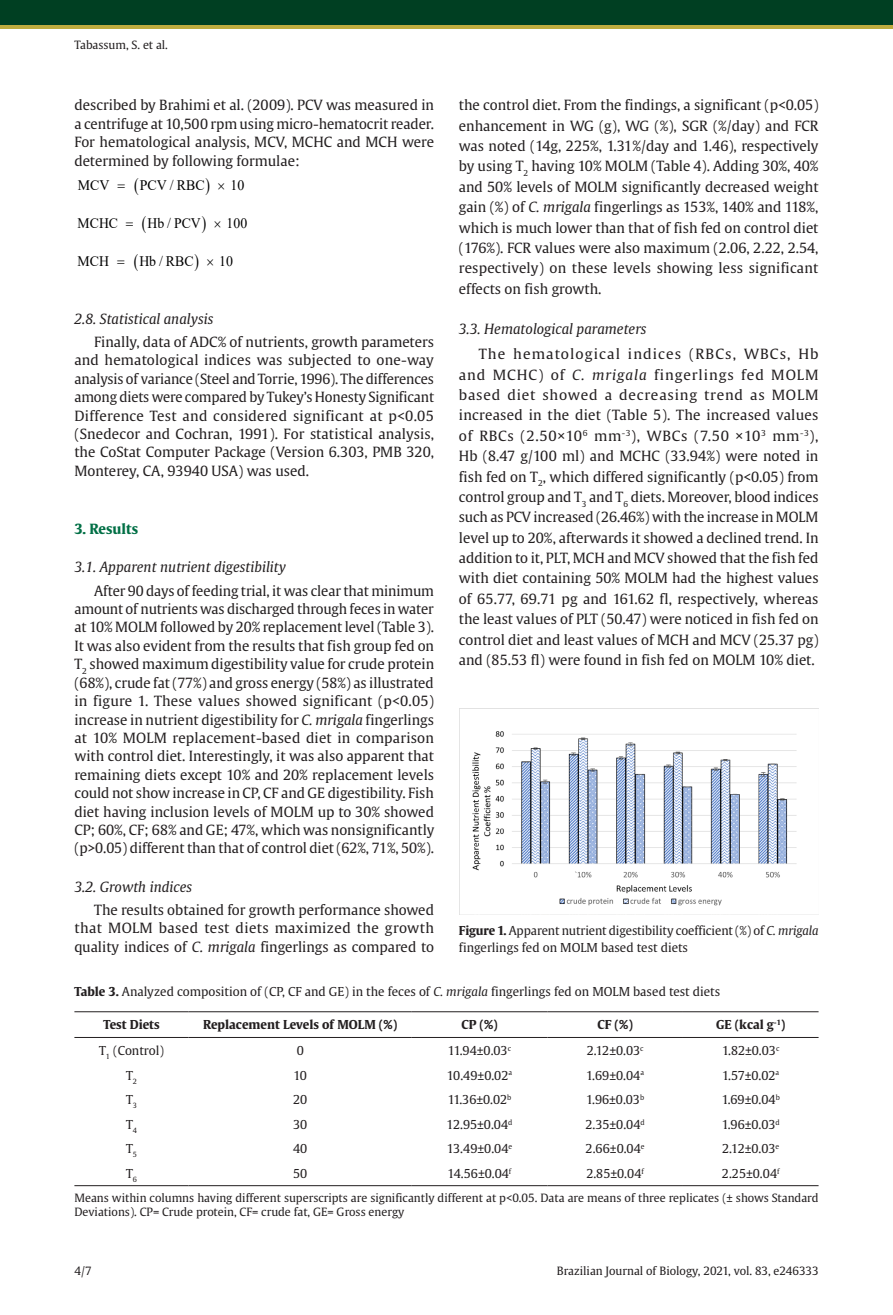
<style>
.page{position:relative;width:893px;height:1315px;background:#fff}
.page>*{position:absolute;margin:0;border:0;box-sizing:border-box;transform-origin:0 0}
.t1{font:14.53px "Times New Roman";color:#000;scale:.95 1}
.t2{font:14.53px "Times New Roman";color:#000;scale:.96 1}
.Paragraph{font:14px/18.4px "Gulliver";color:#231f20;text-align:justify}
.Heading2{font:italic 14px "Gulliver";color:#231f20}
.Heading2Alt{font:italic 14px "Gulliver";color:#231f20}
.Heading1{font:700 14px "Gulliver";color:#016f45}
.TableBody{font:12.25px "Gulliver";color:#231f20}
.FigureCaption{font:12.25px/16.6px "Gulliver";letter-spacing:-.005em;color:#231f20}
.TableTitle{font:12.25px "Gulliver";color:#231f20}
.TableHead{font:700 12.25px "Gulliver";color:#231f20}
.TableFootnote{font:11.38px/13.7px "Gulliver";color:#231f20}
.s1{font-style:italic}
.s2{font-weight:700}
</style>
<div class="page">
<div style="left:0;top:12px;width:893px;height:17px;background:#beab3f"></div>
<div style="left:0;top:0;width:893px;height:25px;background:#003f22"></div>
<hr style="left:74px;top:1011px;width:115px;height:1px;background:#231f20">
<hr style="left:189px;top:1011px;width:223px;height:1px;background:#231f20">
<hr style="left:412px;top:1011px;width:135px;height:1px;background:#231f20">
<hr style="left:547px;top:1011px;width:136px;height:1px;background:#231f20">
<hr style="left:683px;top:1011px;width:136px;height:1px;background:#231f20">
<hr style="left:74px;top:1037px;width:115px;height:1px;background:#231f20">
<hr style="left:189px;top:1037px;width:223px;height:1px;background:#231f20">
<hr style="left:412px;top:1037px;width:135px;height:1px;background:#231f20">
<hr style="left:547px;top:1037px;width:136px;height:1px;background:#231f20">
<hr style="left:683px;top:1037px;width:136px;height:1px;background:#231f20">
<hr style="left:74px;top:1185px;width:115px;height:1px;background:#231f20">
<hr style="left:189px;top:1185px;width:223px;height:1px;background:#231f20">
<hr style="left:412px;top:1185px;width:135px;height:1px;background:#231f20">
<hr style="left:547px;top:1185px;width:136px;height:1px;background:#231f20">
<hr style="left:683px;top:1185px;width:136px;height:1px;background:#231f20">
<img style="left:459px;top:708px;width:359px;height:206px">
<p class="TableFootnote" style="left:74px;top:38px;width:95px">Tabassum, S. et al.</p>
<p class="Paragraph" style="left:74px;top:96px;width:361px">described by Brahimi et al. (2009). PCV was measured in a centrifuge at 10,500 rpm using micro-hematocrit reader.<br>For hematological analysis, MCV, MCHC and MCH were determined by following formulae:</p>
<p class="t2" style="left:78px;top:175px;width:35px">MCV</p>
<p class="t2" style="left:140px;top:175px;width:69px">PCV / RBC</p>
<p class="t2" style="left:230px;top:175px;width:16px">10</p>
<p class="t1" style="left:78px;top:213px;width:44px">MCHC</p>
<p class="t1" style="left:148px;top:213px;width:58px">Hb / PCV</p>
<p class="t1" style="left:227px;top:213px;width:23px">100</p>
<p class="t1" style="left:78px;top:251px;width:35px">MCH</p>
<p class="t1" style="left:139px;top:251px;width:59px">Hb / RBC</p>
<p class="t1" style="left:219px;top:251px;width:16px">10</p>
<p class="Heading2" style="left:74px;top:310px;width:141px">2.8. Statistical analysis</p>
<p class="Paragraph" style="left:74px;top:332px;width:361px;text-indent:20px">Finally, data of ADC% of nutrients, growth parameters and hematological indices was subjected to one-way analysis of variance (Steel and Torrie, 1996). The differences among diets were compared by Tukey’s Honesty Significant Difference Test and considered significant at p&lt;0.05 (Snedecor and Cochran, 1991). For statistical analysis, the CoStat Computer Package (Version 6.303, PMB 320, Monterey, CA, 93940 USA) was used.</p>
<p class="Heading1" style="left:74px;top:520px;width:65px">3. Results</p>
<p class="Heading2Alt" style="left:74px;top:558px;width:213px">3.1. Apparent nutrient digestibility</p>
<p class="Paragraph" style="left:74px;top:581px;width:361px;text-indent:20px">After 90 days of feeding trial, it was clear that minimum amount of nutrients was discharged through feces in water at 10% MOLM followed by 20% replacement level (Table 3).<br>It was also evident from the results that fish group fed on T<sub>2</sub> showed maximum digestibility value for crude protein (68%), crude fat (77%) and gross energy (58%) as illustrated in figure 1. These values showed significant (p&lt;0.05) increase in nutrient digestibility for <span class="s1">C. mrigala</span> fingerlings at 10% MOLM replacement-based diet in comparison with control diet. Interestingly, it was also apparent that remaining diets except 10% and 20% replacement levels could not show increase in CP, CF and GE digestibility. Fish diet having inclusion levels of MOLM up to 30% showed CP; 60%, CF; 68% and GE; 47%, which was nonsignificantly (p&gt;0.05) different than that of control diet (62%, 71%, 50%).</p>
<p class="Heading2" style="left:74px;top:878px;width:119px">3.2. Growth indices</p>
<p class="Paragraph" style="left:74px;top:900px;width:361px;text-indent:20px">The results obtained for growth performance showed that MOLM based test diets maximized the growth quality indices of <span class="s1">C. mrigala</span> fingerlings as compared to</p>
<p class="Paragraph" style="left:459px;top:95px;width:361px;line-height:20.3px">the control diet. From the findings, a significant (p&lt;0.05) enhancement in WG (g), WG (%), SGR (%/day) and FCR was noted (14g, 225%, 1.31%/day and 1.46), respectively by using T<sub>2</sub> having 10% MOLM (Table 4). Adding 30%, 40% and 50% levels of MOLM significantly decreased weight gain (%) of <span class="s1">C. mrigala</span> fingerlings as 153%, 140% and 118%, which is much lower than that of fish fed on control diet (176%). FCR values were also maximum (2.06, 2.22, 2.54, respectively) on these levels showing less significant effects on fish growth.</p>
<p class="Heading2" style="left:459px;top:320px;width:189px">3.3. Hematological parameters</p>
<p class="Paragraph" style="left:459px;top:344px;width:361px;line-height:20.3px;text-indent:20px">The hematological indices (RBCs, WBCs, Hb and MCHC) of <span class="s1">C. mrigala</span> fingerlings fed MOLM based diet showed a decreasing trend as MOLM increased in the diet (Table 5). The increased values of RBCs (2.50×10<sup>6</sup> mm<sup>-3</sup>), WBCs (7.50 ×10<sup>3</sup> mm<sup>-3</sup>), Hb (8.47 g/100 ml) and MCHC (33.94%) were noted in fish fed on T<sub>2</sub>, which differed significantly (p&lt;0.05) from control group and T<sub>3</sub> and T<sub>6</sub> diets. Moreover, blood indices such as PCV increased (26.46%) with the increase in MOLM level up to 20%, afterwards it showed a declined trend. In addition to it, PLT, MCH and MCV showed that the fish fed with diet containing 50% MOLM had the highest values of 65.77, 69.71 pg and 161.62 fl, respectively, whereas the least values of PLT (50.47) were noticed in fish fed on control diet and least values of MCH and MCV (25.37 pg) and (85.53 fl) were found in fish fed on MOLM 10% diet.</p>
<p class="FigureCaption" style="left:459px;top:922px;width:361px"><span class="s2">Figure 1.</span> Apparent nutrient digestibility coefficient (%) of <span class="s1">C. mrigala </span>fingerlings fed on MOLM based test diets</p>
<p class="TableTitle" style="left:74px;top:984px;width:647px"><span class="s2">Table 3.</span> Analyzed composition of (CP, CF and GE) in the feces of <span class="s1">C. mrigala</span> fingerlings fed on MOLM based test diets</p>
<p class="TableHead" style="left:103px;top:1016px;width:58px">Test Diets</p>
<p class="TableHead" style="left:203px;top:1016px;width:196px">Replacement Levels of MOLM (%)</p>
<p class="TableHead" style="left:461px;top:1016px;width:38px">CP (%)</p>
<p class="TableHead" style="left:597px;top:1016px;width:37px">CF (%)</p>
<p class="TableHead" style="left:716px;top:1016px;width:71px">GE (kcal g<sup>-1</sup>)</p>
<p class="TableBody" style="left:99px;top:1043px;width:66px">T<sub>1</sub> (Control)</p>
<p class="TableBody" style="left:297px;top:1043px;width:9px">0</p>
<p class="TableBody" style="left:448px;top:1043px;width:65px">11.94±0.03<sup>c</sup></p>
<p class="TableBody" style="left:587px;top:1043px;width:58px">2.12±0.03<sup>c</sup></p>
<p class="TableBody" style="left:722px;top:1043px;width:59px">1.82±0.03<sup>c</sup></p>
<p class="TableBody" style="left:126px;top:1067px;width:12px">T<sub>2</sub></p>
<p class="TableBody" style="left:294px;top:1067px;width:15px">10</p>
<p class="TableBody" style="left:447px;top:1067px;width:67px">10.49±0.02<sup>a</sup></p>
<p class="TableBody" style="left:586px;top:1067px;width:59px">1.69±0.04<sup>a</sup></p>
<p class="TableBody" style="left:722px;top:1067px;width:59px">1.57±0.02<sup>a</sup></p>
<p class="TableBody" style="left:126px;top:1092px;width:12px">T<sub>3</sub></p>
<p class="TableBody" style="left:293px;top:1092px;width:16px">20</p>
<p class="TableBody" style="left:448px;top:1092px;width:65px">11.36±0.02<sup>b</sup></p>
<p class="TableBody" style="left:586px;top:1092px;width:60px">1.96±0.03<sup>b</sup></p>
<p class="TableBody" style="left:722px;top:1092px;width:60px">1.69±0.04<sup>b</sup></p>
<p class="TableBody" style="left:126px;top:1116px;width:12px">T<sub>4</sub></p>
<p class="TableBody" style="left:293px;top:1116px;width:16px">30</p>
<p class="TableBody" style="left:447px;top:1116px;width:67px">12.95±0.04<sup>d</sup></p>
<p class="TableBody" style="left:586px;top:1116px;width:61px">2.35±0.04<sup>d</sup></p>
<p class="TableBody" style="left:722px;top:1116px;width:60px">1.96±0.03<sup>d</sup></p>
<p class="TableBody" style="left:126px;top:1141px;width:12px">T<sub>5</sub></p>
<p class="TableBody" style="left:293px;top:1141px;width:16px">40</p>
<p class="TableBody" style="left:447px;top:1141px;width:67px">13.49±0.04<sup>e</sup></p>
<p class="TableBody" style="left:586px;top:1141px;width:61px">2.66±0.04<sup>e</sup></p>
<p class="TableBody" style="left:722px;top:1141px;width:59px">2.12±0.03<sup>e</sup></p>
<p class="TableBody" style="left:126px;top:1165px;width:12px">T<sub>6</sub></p>
<p class="TableBody" style="left:293px;top:1165px;width:16px">50</p>
<p class="TableBody" style="left:448px;top:1165px;width:65px">14.56±0.04<sup>f</sup></p>
<p class="TableBody" style="left:586px;top:1165px;width:59px">2.85±0.04<sup>f</sup></p>
<p class="TableBody" style="left:722px;top:1165px;width:59px">2.25±0.04<sup>f</sup></p>
<p class="TableFootnote" style="left:74px;top:1191px;width:746px">Means within columns having different superscripts are significantly different at p&lt;0.05. Data are means of three replicates (± shows Standard<br>Deviations). CP= Crude protein, CF= crude fat, GE= Gross energy</p>
<p class="TableFootnote" style="left:74px;top:1264px;width:19px">4/7</p>
<p class="TableFootnote" style="left:557px;top:1264px;width:263px">Brazilian Journal of Biology, 2021, vol. 83, e246333</p>
</div>
